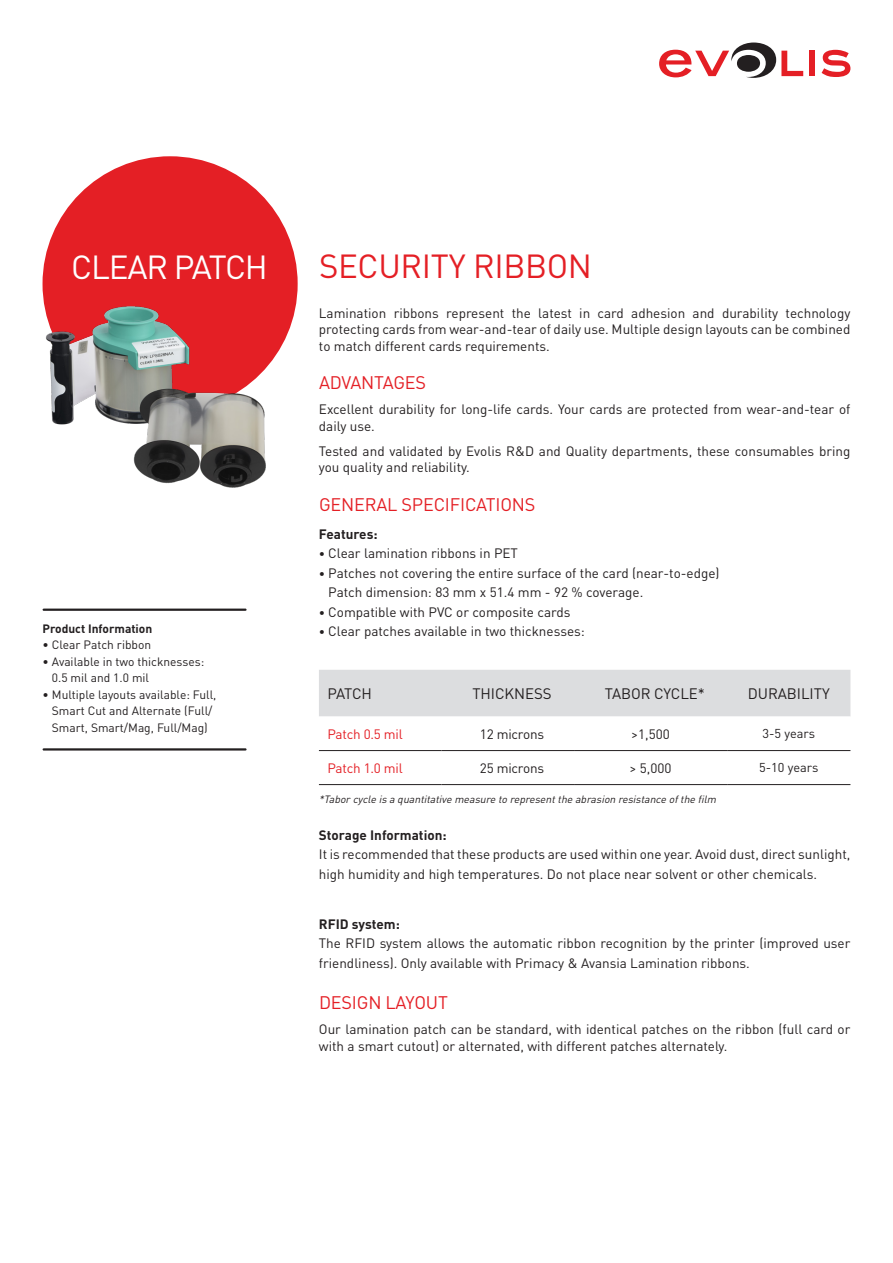
<style>
.page{position:relative;width:893px;height:1263px;background:#fff}
.page>*{position:absolute;margin:0;border:0;box-sizing:border-box;transform-origin:0 0}
.TITRE{font:33px "DINOT";letter-spacing:-.01em;color:#e41f25}
.PRESS_RELEASE{font:33px "DINOT";letter-spacing:-.035em;color:#fff}
.t1{font:18px "DINOT";letter-spacing:-.01em;color:#e41f25}
.t2{font:15px "DINOT";letter-spacing:-.005em;color:#231f20}
.tab1{font:13.5px/16.5px "DINOT";color:#231f20}
.t3{font:700 13.5px "DINOT";color:#231f20}
.t4{font:13.5px "DINOT";letter-spacing:-.015em;color:#e41f25}
.tab1-2{font:12.75px "DINOT";color:#231f20}
.t5{font:12px/16.5px "DINOT";color:#231f20}
.t6{font:700 12px "DINOT";color:#231f20}
.t7{font:italic 10.5px "DINOT";color:#231f20}
.s1{font-size:12px}
</style>
<div class="page">
<div style="left:43px;top:156px;width:255px;height:255px;background:#e41f25;border-radius:50%"></div>
<div style="left:809px;top:51px;width:6px;height:25px;background:#e41f25"></div>
<svg style="left:822px;top:50px;width:28px;height:27px"></svg>
<svg style="left:659px;top:43px;width:144px;height:35px"></svg>
<hr style="left:44px;top:609px;width:201px;height:2px;background:#231f20">
<hr style="left:44px;top:748px;width:201px;height:2px;background:#231f20">
<svg style="left:319px;top:670px;width:531px;height:82px"></svg>
<hr style="left:319px;top:750px;width:122px;height:1px;background:#231f20">
<hr style="left:441px;top:750px;width:133px;height:1px;background:#231f20">
<hr style="left:574px;top:750px;width:153px;height:1px;background:#231f20">
<hr style="left:727px;top:750px;width:123px;height:1px;background:#231f20">
<hr style="left:319px;top:784px;width:122px;height:1px;background:#231f20">
<hr style="left:441px;top:784px;width:133px;height:1px;background:#231f20">
<hr style="left:574px;top:784px;width:153px;height:1px;background:#231f20">
<hr style="left:727px;top:784px;width:123px;height:1px;background:#231f20">
<img style="left:42px;top:293px;width:241px;height:195px">
<p class="PRESS_RELEASE" style="left:71px;top:247px;width:198px">CLEAR PATCH</p>
<p class="t6" style="left:43px;top:620px;width:111px">Product Information</p>
<p class="t5" style="left:43px;top:636px;width:110px">• Clear Patch ribbon</p>
<p class="t5" style="left:52px;top:653px;width:154px;text-indent:-9px">• Available in two thicknesses:<br>0.5 mil and 1.0 mil</p>
<p class="t5" style="left:43px;top:686px;width:175px;text-align:center">• Multiple layouts available: Full,<br>Smart Cut and Alternate (Full/<br>Smart, Smart/Mag, Full/Mag)</p>
<p class="TITRE" style="left:319px;top:245px;width:275px">SECURITY RIBBON</p>
<p class="tab1" style="left:319px;top:304px;width:533px;text-align:justify">Lamination ribbons represent the latest in card adhesion and durability technology protecting cards from wear-and-tear of daily use. Multiple design layouts can be combined to match different cards requirements.</p>
<p class="t1" style="left:319px;top:372px;width:109px">ADVANTAGES</p>
<p class="tab1" style="left:319px;top:401px;width:533px">Excellent durability for long-life cards. Your cards are protected from wear-and-tear of daily use.</p>
<p class="tab1" style="left:319px;top:442px;width:533px">Tested and validated by Evolis R&amp;D and Quality departments, these consumables bring you quality and reliability.</p>
<p class="t1" style="left:319px;top:493px;width:218px">GENERAL SPECIFICATIONS</p>
<p class="t3" style="left:319px;top:525px;width:60px">Features:</p>
<p class="tab1" style="left:319px;top:545px;width:201px"><span class="s1">•</span> Clear lamination ribbons in PET</p>
<p class="tab1" style="left:328px;top:563px;width:393px;line-height:19.5px;text-indent:-9px"><span class="s1">•</span> Patches not covering the entire surface of the card (near-to-edge)<br>Patch dimension: 83 mm x 51.4 mm - 92 % coverage.</p>
<p class="tab1" style="left:319px;top:603px;width:253px"><span class="s1">•</span> Compatible with PVC or composite cards</p>
<p class="tab1" style="left:319px;top:623px;width:267px"><span class="s1">•</span> Clear patches available in two thicknesses:</p>
<p class="t2" style="left:327px;top:684px;width:46px">PATCH</p>
<p class="t2" style="left:472px;top:684px;width:81px">THICKNESS</p>
<p class="t2" style="left:605px;top:684px;width:102px">TABOR CYCLE*</p>
<p class="t2" style="left:748px;top:684px;width:83px">DURABILITY</p>
<p class="t4" style="left:327px;top:725px;width:77px">Patch 0.5 mil</p>
<p class="tab1" style="left:480px;top:725px;width:66px">12 microns</p>
<p class="tab1" style="left:631px;top:725px;width:40px">&gt;1,500</p>
<p class="tab1-2" style="left:762px;top:726px;width:54px">3-5 years</p>
<p class="t4" style="left:327px;top:759px;width:77px">Patch 1.0 mil</p>
<p class="tab1" style="left:480px;top:759px;width:66px">25 microns</p>
<p class="tab1" style="left:629px;top:759px;width:44px">&gt; 5,000</p>
<p class="tab1-2" style="left:759px;top:760px;width:61px">5-10 years</p>
<p class="t7" style="left:319px;top:793px;width:401px">*Taborcycle is a quantitative measure to representthe abrasion resistance ofthe film</p>
<p class="t3" style="left:319px;top:826px;width:129px">Storage Information:</p>
<p class="tab1" style="left:319px;top:844px;width:533px;line-height:19.5px">It is recommended that these products are used within one year. Avoid dust, direct sunlight, high humidity and high temperatures. Do not place near solvent or other chemicals.</p>
<p class="t3" style="left:319px;top:915px;width:82px">RFID system:</p>
<p class="tab1" style="left:319px;top:933px;width:533px;line-height:19.5px">The RFID system allows the automatic ribbon recognition by the printer (improved user friendliness). Only available with Primacy &amp; Avansia Lamination ribbons.</p>
<p class="t1" style="left:319px;top:991px;width:130px">DESIGN LAYOUT</p>
<p class="tab1" style="left:319px;top:1021px;width:533px">Our lamination patch can be standard, with identical patches on the ribbon (full card or with a smart cutout) or alternated, with different patches alternately.</p>
</div>
